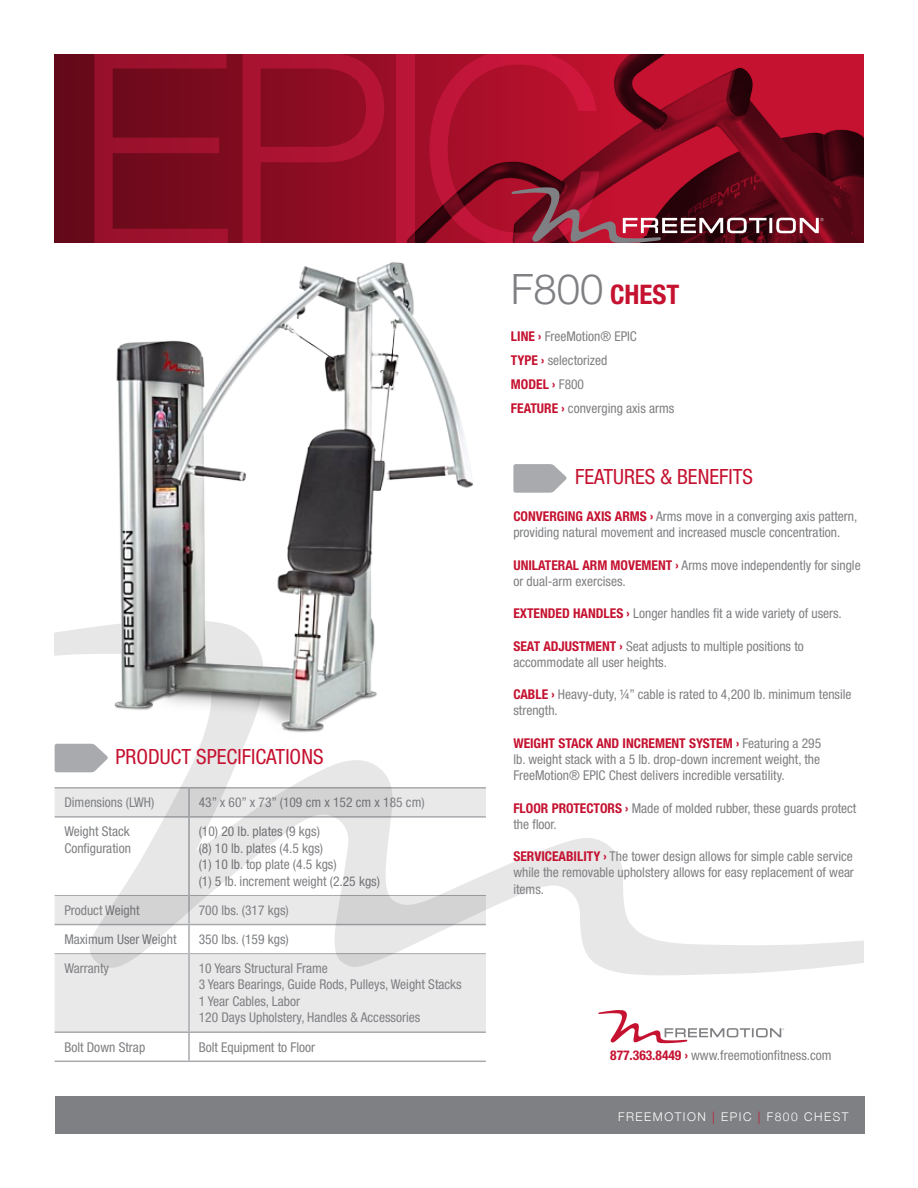
<style>
.page{position:relative;width:918px;height:1188px;background:#fff}
.page>*{position:absolute;margin:0;border:0;box-sizing:border-box;transform-origin:0 0}
.t1{font:700 condensed 27px "Helvetica Neue LT Std";color:#c51230}
.t2{font:condensed 21px "Helvetica Neue LT Std";color:#c51230}
.t3{font:condensed 13.5px/16.2px "Helvetica Neue LT Std";color:#7f8083}
.t4{font:300 12px "Helvetica Neue";letter-spacing:.125em;color:#fff}
.s1{font-weight:300;font-stretch:normal;font-size:42px;color:#7f8083}
.s2{font-weight:700;color:#c51230}
.s3{color:#c51230}
</style>
<div class="page">
<svg style="left:54px;top:54px;width:343px;height:189px"></svg>
<img style="left:415px;top:54px;width:449px;height:189px">
<div style="left:397px;top:54px;width:18px;height:189px;background:#ba1536"></div>
<svg style="left:243px;top:54px;width:141px;height:170px"></svg>
<svg style="left:95px;top:54px;width:133px;height:170px"></svg>
<svg style="left:429px;top:54px;width:395px;height:189px"></svg>
<svg style="left:54px;top:630px;width:810px;height:345px"></svg>
<svg style="left:598px;top:1010px;width:186px;height:33px"></svg>
<svg style="left:55px;top:744px;width:53px;height:28px"></svg>
<svg style="left:513px;top:464px;width:54px;height:29px"></svg>
<svg style="left:55px;top:789px;width:431px;height:242px;fill:#e9e9ea"></svg>
<hr style="left:55px;top:816px;width:134px;height:2px;background:#a8aaad">
<hr style="left:189px;top:816px;width:297px;height:2px;background:#a8aaad">
<hr style="left:55px;top:924px;width:134px;height:1px;background:#a8aaad">
<hr style="left:189px;top:924px;width:297px;height:1px;background:#a8aaad">
<hr style="left:55px;top:1031px;width:134px;height:2px;background:#a8aaad">
<hr style="left:189px;top:1031px;width:297px;height:2px;background:#a8aaad">
<hr style="left:55px;top:895px;width:133px;height:1px;background:#a8aaad">
<hr style="left:190px;top:895px;width:296px;height:1px;background:#a8aaad">
<hr style="left:55px;top:953px;width:133px;height:1px;background:#a8aaad">
<hr style="left:190px;top:953px;width:296px;height:1px;background:#a8aaad">
<hr style="left:55px;top:787px;width:134px;height:2px;background:#a8aaad">
<hr style="left:189px;top:787px;width:297px;height:2px;background:#a8aaad">
<hr style="left:188px;top:789px;width:2px;height:27px;background:#a8aaad">
<hr style="left:188px;top:818px;width:2px;height:77px;background:#a8aaad">
<hr style="left:188px;top:895px;width:2px;height:29px;background:#a8aaad">
<hr style="left:188px;top:925px;width:2px;height:29px;background:#a8aaad">
<hr style="left:188px;top:954px;width:2px;height:77px;background:#a8aaad">
<hr style="left:188px;top:1033px;width:2px;height:28px;background:#a8aaad">
<hr style="left:55px;top:1061px;width:134px;height:1px;background:#a8aaad">
<hr style="left:189px;top:1061px;width:297px;height:1px;background:#a8aaad">
<img style="left:74px;top:224px;width:412px;height:546px">
<div style="left:55px;top:1096px;width:810px;height:38px;background:#7f8083"></div>
<h2 class="t2" style="left:115px;top:744px;width:210px">PRODUCT SPECIFICATIONS</h2>
<p class="t3" style="left:64px;top:794px;width:91px">Dimensions (LWH)</p>
<p class="t3" style="left:199px;top:794px;width:227px">43” x 60” x 73” (109 cm x 152 cm x 185 cm)</p>
<p class="t3" style="left:64px;top:823px;width:68px">Weight Stack<br>Configuration</p>
<p class="t3" style="left:199px;top:823px;width:183px">(10) 20 lb. plates (9 kgs)<br>(8) 10 lb. plates (4.5 kgs)<br>(1) 10 lb. top plate (4.5 kgs)<br>(1) 5 lb. increment weight (2.25 kgs)</p>
<p class="t3" style="left:64px;top:902px;width:77px">Product Weight</p>
<p class="t3" style="left:199px;top:902px;width:92px">700 lbs. (317 kgs)</p>
<p class="t3" style="left:64px;top:931px;width:114px">Maximum User Weight</p>
<p class="t3" style="left:199px;top:931px;width:92px">350 lbs. (159 kgs)</p>
<p class="t3" style="left:64px;top:960px;width:46px">Warranty</p>
<p class="t3" style="left:199px;top:960px;width:265px">10 Years Structural Frame<br>3 Years Bearings, Guide Rods, Pulleys, Weight Stacks 1 Year Cables, Labor<br>120 Days Upholstery, Handles &amp; Accessories</p>
<p class="t3" style="left:64px;top:1039px;width:82px">Bolt Down Strap</p>
<p class="t3" style="left:199px;top:1039px;width:118px">Bolt Equipment to Floor</p>
<h1 class="t1" style="left:511px;top:278px;width:170px"><span class="s1">F800</span> CHEST</h1>
<p class="t3" style="left:511px;top:324px;width:165px;line-height:24px"><span class="s2">LINE ›</span> FreeMotion® EPIC<br><span class="s2">TYPE ›</span> selectorized<br><span class="s2">MODEL ›</span> F800<br><span class="s2">FEATURE ›</span> converging axis arms</p>
<h2 class="t2" style="left:575px;top:465px;width:179px">FEATURES &amp; BENEFITS</h2>
<p class="t3" style="left:513px;top:508px;width:345px"><span class="s2">CONVERGING AXIS ARMS ›</span> Arms move in a converging axis pattern, providing natural movement and increased muscle concentration.</p>
<p class="t3" style="left:513px;top:557px;width:349px"><span class="s2">UNILATERAL ARM MOVEMENT ›</span> Arms move independently for single or dual-arm exercises.</p>
<p class="t3" style="left:513px;top:605px;width:330px"><span class="s2">EXTENDED HANDLES ›</span> Longer handles fit a wide variety of users.</p>
<p class="t3" style="left:513px;top:638px;width:292px"><span class="s2">SEAT ADJUSTMENT ›</span> Seat adjusts to multiple positions to accommodate all user heights.</p>
<p class="t3" style="left:513px;top:686px;width:340px"><span class="s2">CABLE ›</span> Heavy-duty, ¼” cable is rated to 4,200 lb. minimum tensile strength.</p>
<p class="t3" style="left:513px;top:735px;width:309px;text-align:justify"><span class="s2">WEIGHT STACK AND INCREMENT SYSTEM ›</span> Featuring a 295 lb. weight stack with a 5 lb. drop-down increment weight, the FreeMotion® EPIC Chest delivers incredible versatility.</p>
<p class="t3" style="left:513px;top:800px;width:344px"><span class="s2">FLOOR PROTECTORS ›</span> Made of molded rubber, these guards protect the floor.</p>
<p class="t3" style="left:513px;top:848px;width:342px;text-align:justify"><span class="s2">SERVICEABILITY ›</span> The tower design allows for simple cable service while the removable upholstery allows for easy replacement of wear items.</p>
<p class="t3" style="left:610px;top:1047px;width:223px"><span class="s2">877.363.8449 ›</span> www.freemotionfitness.com</p>
<p class="t4" style="left:618px;top:1109px;width:232px">FREEMOTION <span class="s3">|</span> EPIC <span class="s3">|</span> F800 CHEST</p>
</div>
